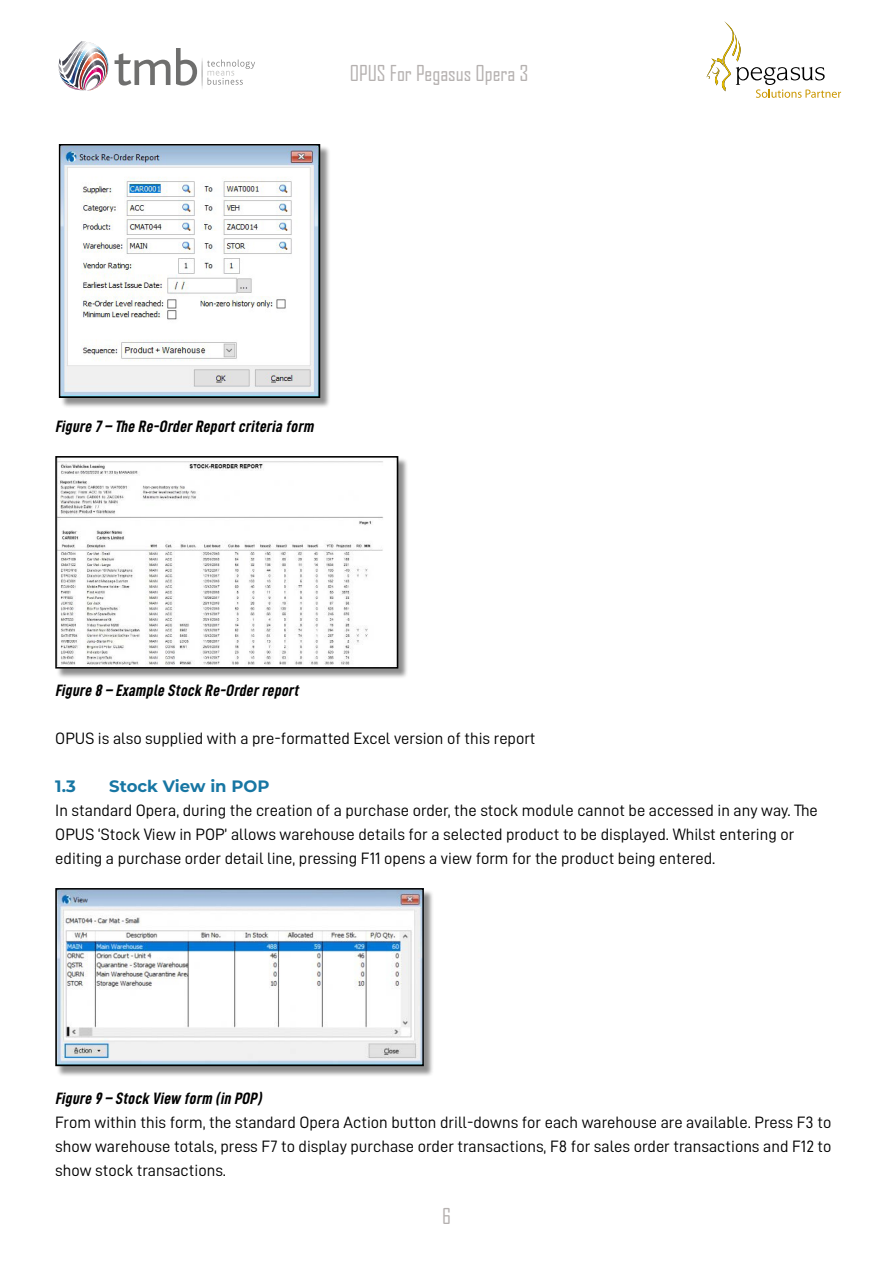
<style>
.page{position:relative;width:893px;height:1263px;background:#fff}
.page>*{position:absolute;margin:0;border:0;box-sizing:border-box;transform-origin:0 0}
.t1{font:21px "Agency FB";color:#b5b1b0}
.t2{font:16.5px/24px "D DIN";color:#000}
.t3{font:italic 16.5px "D DIN Condensed Bold";color:#000}
.t4{font:700 16.5px "Montserrat";color:#1776a3}
</style>
<div class="page">
<svg style="left:58px;top:41px;width:112px;height:50px"></svg>
<svg style="left:176px;top:48px;width:21px;height:38px"></svg>
<svg style="left:207px;top:60px;width:48px;height:25px"></svg>
<hr style="left:201px;top:57px;width:2px;height:33px;background:#b1b1b1;border-radius:50%">
<svg style="left:706px;top:21px;width:135px;height:77px"></svg>
<div style="left:60px;top:145px;width:271px;height:263px;background:#000;opacity:.44"></div>
<img style="left:62px;top:147px;width:255px;height:248px">
<div style="left:59px;top:144px;width:261px;height:254px;border:2px solid #000"></div>
<div style="left:57px;top:457px;width:352px;height:222px;background:#000;opacity:.44"></div>
<img style="left:58px;top:459px;width:337px;height:206px">
<div style="left:55px;top:456px;width:343px;height:212px;border:2px solid #000"></div>
<div style="left:57px;top:889px;width:378px;height:188px;background:#000;opacity:.44"></div>
<img style="left:58px;top:891px;width:363px;height:172px">
<div style="left:55px;top:888px;width:369px;height:178px;border:2px solid #000"></div>
<p class="t1" style="left:350px;top:60px;width:180px">OPUS For Pegasus Opera 3</p>
<p class="t3" style="left:55px;top:417px;width:263px">Figure 7 – The Re-OrderReportcriteria form</p>
<p class="t3" style="left:55px;top:681px;width:248px">Figure 8 – Example Stock Re-Orderreport</p>
<p class="t2" style="left:55px;top:726px;width:482px">OPUS is also supplied with a pre-formatted Excel version of this report</p>
<p class="t4" style="left:55px;top:774px;width:22px">1.3</p>
<p class="t4" style="left:109px;top:774px;width:162px">Stock View in POP</p>
<p class="t2" style="left:55px;top:798px;width:764px">In standard Opera, during the creation of a purchase order, the stock module cannot be accessed in any way. The<br>OPUS ‘Stock View in POP’ allows warehouse details for a selected product to be displayed. Whilst entering or editing a purchase order detail line, pressing F11 opens a view form for the product being entered.</p>
<p class="t3" style="left:55px;top:1089px;width:211px">Figure 9 – Stock View form (in POP)</p>
<p class="t2" style="left:55px;top:1110px;width:778px;text-align:justify">From within this form, the standard Opera Action button drill-downs for each warehouse are available. Press F3 to show warehouse totals, press F7 to display purchase order transactions, F8 for sales order transactions and F12 to show stock transactions.</p>
<p class="t1" style="left:442px;top:1203px;width:10px">6</p>
</div>
